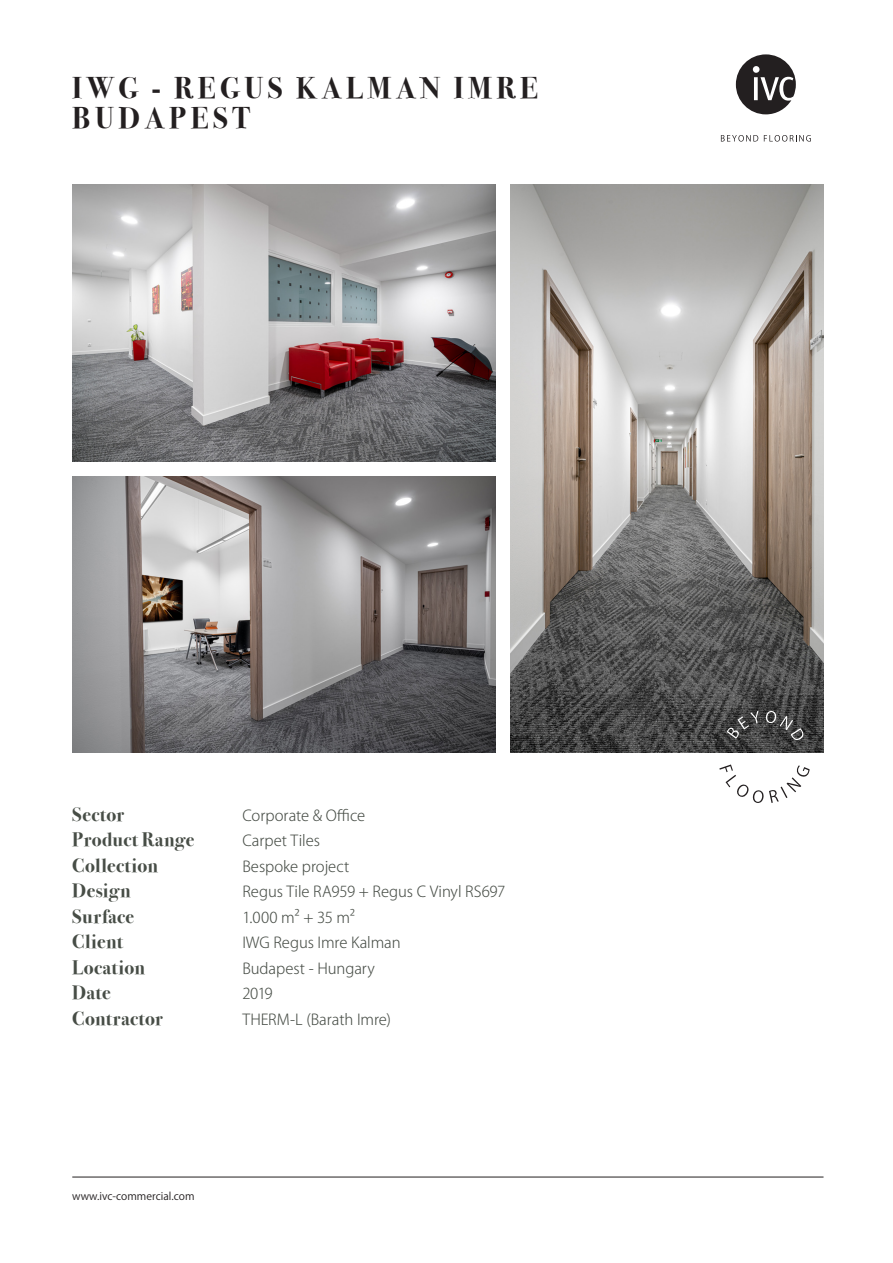
<style>
.page{position:relative;width:893px;height:1263px;background:#fff}
.page>*{position:absolute;margin:0;border:0;box-sizing:border-box;transform-origin:0 0}
.t1{font:700 30px/30px "Bodoni Svty Two ITCTT";letter-spacing:.15em;color:#231f20}
.t2{font:700 19.5px "Bodoni Svty Two ITCTT";letter-spacing:.025em;color:#474d46}
.t3{font:300 15px "Koz Go Pr 6 N";letter-spacing:-.005em;color:#474d46}
.t4{font:10.5px "Koz Go Pro";color:#231f20}
</style>
<div class="page">
<img style="left:72px;top:185px;width:423px;height:276px">
<img style="left:510px;top:185px;width:313px;height:568px">
<img style="left:73px;top:476px;width:422px;height:277px">
<svg style="left:719px;top:764px;width:91px;height:39px"></svg>
<svg style="left:727px;top:711px;width:32px;height:28px"></svg>
<svg style="left:765px;top:710px;width:40px;height:30px"></svg>
<svg style="left:721px;top:135px;width:37px;height:7px"></svg>
<svg style="left:764px;top:135px;width:47px;height:7px"></svg>
<svg style="left:736px;top:54px;width:60px;height:60px"></svg>
<hr style="left:72px;top:1177px;width:751px;height:1px;background:#231f20">
<p class="t1" style="left:72px;top:71px;width:467px">IWG - REGUS KALMAN IMRE<br>BUDAPEST</p>
<p class="t2" style="left:72px;top:798px;width:54px">Sector</p>
<p class="t3" style="left:242px;top:807px;width:124px">Corporate &amp; Office</p>
<p class="t2" style="left:72px;top:824px;width:123px">Product Range</p>
<p class="t3" style="left:242px;top:832px;width:79px">Carpet Tiles</p>
<p class="t2" style="left:72px;top:849px;width:87px">Collection</p>
<p class="t3" style="left:242px;top:858px;width:109px">Bespoke project</p>
<p class="t2" style="left:72px;top:875px;width:60px">Design</p>
<p class="t3" style="left:242px;top:883px;width:264px">Regus Tile RA959 + Regus C Vinyl RS697</p>
<p class="t2" style="left:72px;top:900px;width:63px">Surface</p>
<p class="t3" style="left:242px;top:909px;width:114px">1.000 m² + 35 m²</p>
<p class="t2" style="left:72px;top:926px;width:52px">Client</p>
<p class="t3" style="left:242px;top:934px;width:160px">IWG Regus Imre Kalman</p>
<p class="t2" style="left:72px;top:951px;width:74px">Location</p>
<p class="t3" style="left:242px;top:960px;width:134px">Budapest - Hungary</p>
<p class="t2" style="left:72px;top:977px;width:40px">Date</p>
<p class="t3" style="left:242px;top:985px;width:32px">2019</p>
<p class="t2" style="left:72px;top:1002px;width:92px">Contractor</p>
<p class="t3" style="left:242px;top:1011px;width:150px">THERM-L (Barath Imre)</p>
<p class="t4" style="left:72px;top:1189px;width:124px">www.ivc-commercial.com</p>
</div>
